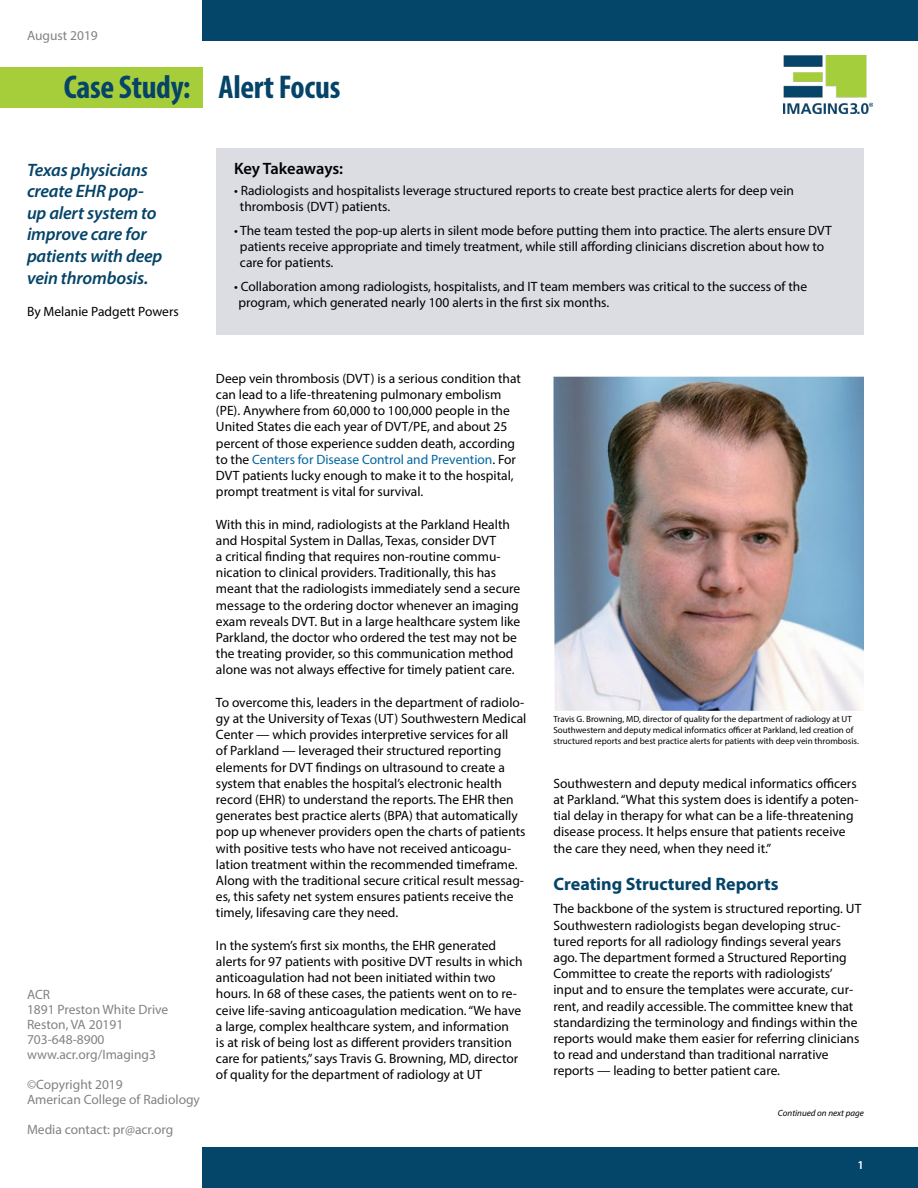
<style>
.page{position:relative;width:918px;height:1188px;background:#fff}
.page>*{position:absolute;margin:0;border:0;box-sizing:border-box;transform-origin:0 0}
.t1{font:700 condensed 33px "Myriad Pro";letter-spacing:-.01em;color:#054469}
.t2{font:italic 600 18px/21.6px "Myriad Pro";letter-spacing:-.01em;color:#054469}
.t3{font:700 18px "Myriad Pro";color:#054469}
.t4{font:600 16.5px "Myriad Pro";letter-spacing:-.01em;color:#000}
.t5{font:13.5px/16.2px "Myriad Pro";color:#000}
.t6{font:13.5px/15px "Myriad Pro";color:#808285}
.t7{font:600 12px "Myriad Pro";color:#fff}
.t8{font:9px/10.8px "Myriad Pro";color:#000}
.t9{font:italic 9px "Myriad Pro";color:#000}
.s1{color:#0065a1}
</style>
<div class="page">
<div style="left:202px;top:0;width:716px;height:40px;background:#04456a"></div>
<div style="left:0;top:68px;width:202px;height:40px;background:#a6ce3a"></div>
<div style="left:202px;top:1148px;width:716px;height:40px;background:#04456a"></div>
<img style="left:784px;top:55px;width:88px;height:59px">
<div style="left:216px;top:148px;width:648px;height:187px;background:#dbdde3"></div>
<img style="left:554px;top:377px;width:310px;height:334px">
<p class="t6" style="left:27px;top:28px;width:72px">August 2019</p>
<h1 class="t1" style="left:64px;top:67px;width:278px">Case Study: Alert Focus</h1>
<h2 class="t2" style="left:27px;top:158px;width:137px">Texas physicians create EHR pop&shy;up alert system to improve care for patients with deep vein thrombosis.</h2>
<p class="t5" style="left:27px;top:303px;width:153px">By Melanie Padgett Powers</p>
<p class="t4" style="left:234px;top:158px;width:111px">Key Takeaways:</p>
<p class="t5" style="left:240px;top:182px;width:556px;text-indent:-6px">• Radiologists and hospitalists leverage structured reports to create best practice alerts for deep vein thrombosis (DVT) patients.</p>
<p class="t5" style="left:240px;top:222px;width:593px;text-indent:-6px">• The team tested the pop-up alerts in silent mode before putting them into practice. The alerts ensure DVT patients receive appropriate and timely treatment, while still affording clinicians discretion about how to care for patients.</p>
<p class="t5" style="left:238px;top:278px;width:570px;text-indent:-4px">• Collaboration among radiologists, hospitalists, and IT team members was critical to the success of the program, which generated nearly 100 alerts in the first six months.</p>
<p class="t6" style="left:27px;top:987px;width:143px">ACR<br>1891 Preston White Drive<br>Reston, VA 20191<br>703-648-8900 www.acr.org/Imaging3</p>
<p class="t6" style="left:27px;top:1077px;width:175px">©Copyright 2019<br>American College of Radiology</p>
<p class="t6" style="left:27px;top:1122px;width:148px">Media contact: pr@acr.org</p>
<p class="t5" style="left:216px;top:370px;width:306px">Deep vein thrombosis (DVT) is a serious condition that can lead to a life-threatening pulmonary embolism (PE). Anywhere from 60,000 to 100,000 people in the United States die each year of DVT/PE, and about 25 percent of those experience sudden death, according to the <span class="s1">Centers for Disease Control and Prevention</span>. For DVT patients lucky enough to make it to the hospital, prompt treatment is vital for survival.</p>
<p class="t5" style="left:216px;top:516px;width:306px">With this in mind, radiologists at the Parkland Health and Hospital System in Dallas, Texas, consider DVT<br>a critical finding that requires non-routine commu&shy;nication to clinical providers. Traditionally, this has meant that the radiologists immediately send a secure message to the ordering doctor whenever an imaging exam reveals DVT. But in a large healthcare system like Parkland, the doctor who ordered the test may not be the treating provider, so this communication method alone was not always effective for timely patient care.</p>
<p class="t5" style="left:216px;top:694px;width:312px">To overcome this, leaders in the department of radiolo&shy;gy at the University of Texas (UT) Southwestern Medical Center — which provides interpretive services for all<br>of Parkland — leveraged their structured reporting elements for DVT findings on ultrasound to create a system that enables the hospital’s electronic health record (EHR) to understand the reports. The EHR then generates best practice alerts (BPA) that automatically pop up whenever providers open the charts of patients with positive tests who have not received anticoagu&shy;lation treatment within the recommended timeframe.<br>Along with the traditional secure critical result messag&shy;es, this safety net system ensures patients receive the timely, lifesaving care they need.</p>
<p class="t5" style="left:216px;top:937px;width:308px">In the system’s first six months, the EHR generated alerts for 97 patients with positive DVT results in which anticoagulation had not been initiated within two hours. In 68 of these cases, the patients went on to re&shy;ceive life-saving anticoagulation medication. “We have a large, complex healthcare system, and information<br>is at risk of being lost as different providers transition care for patients,” says Travis G. Browning, MD, director of quality for the department of radiology at UT</p>
<p class="t8" style="left:554px;top:714px;width:307px">Travis G. Browning, MD, director of quality for the department of radiology at UT<br>Southwestern and deputy medical informatics officer at Parkland, led creation of structured reports and best practice alerts for patients with deep vein thrombosis.</p>
<p class="t5" style="left:553px;top:775px;width:307px">Southwestern and deputy medical informatics officers at Parkland. “What this system does is identify a poten&shy;tial delay in therapy for what can be a life-threatening disease process. It helps ensure that patients receive the care they need, when they need it.”</p>
<h2 class="t3" style="left:554px;top:873px;width:227px">Creating Structured Reports</h2>
<p class="t5" style="left:554px;top:900px;width:309px">The backbone of the system is structured reporting. UT Southwestern radiologists began developing struc&shy;tured reports for all radiology findings several years ago. The department formed a Structured Reporting Committee to create the reports with radiologists’ input and to ensure the templates were accurate, cur&shy;rent, and readily accessible. The committee knew that standardizing the terminology and findings within the reports would make them easier for referring clinicians to read and understand than traditional narrative reports — leading to better patient care.</p>
<p class="t9" style="left:778px;top:1107px;width:88px">Continued on next page</p>
<p class="t7" style="left:858px;top:1157px;width:8px">1</p>
</div>
